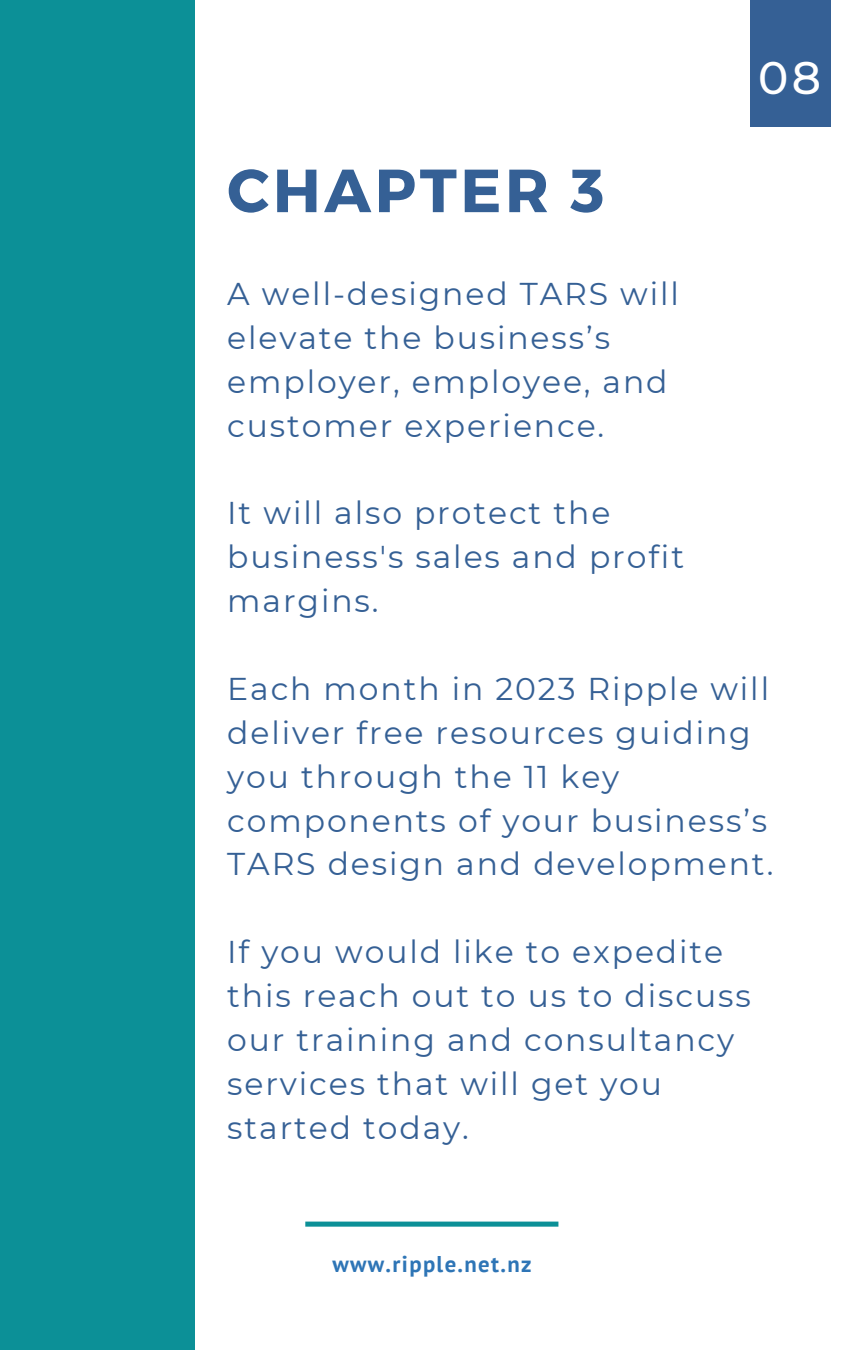
<style>
.page{position:relative;width:864px;height:1350px;background:#fff}
.page>*{position:absolute;margin:0;border:0;box-sizing:border-box;transform-origin:0 0}
.t1{font:700 60.75px "Montserrat";letter-spacing:.06em;color:#356095}
.t2{font:500 45.45px "Montserrat";color:#fff}
.t3{font:31.5px/43.9px "Montserrat";letter-spacing:.06em;color:#356095}
.t4{font:700 22.72px "PT Sans";letter-spacing:.06em;color:#2e75b6}
</style>
<div class="page">
<div style="left:0;top:0;width:194px;height:1350px;background:#0c9097"></div>
<div style="left:750px;top:0;width:80px;height:127px;background:#356095"></div>
<div style="left:305px;top:1222px;width:253px;height:5px;background:#0c9097"></div>
<h1 class="t1" style="left:227px;top:151px;width:379px">CHAPTER 3</h1>
<p class="t3" style="left:227px;top:272px;width:453px">A well-designed TARS will elevate the business’s employer, employee, and customer experience.</p>
<p class="t3" style="left:227px;top:491px;width:458px">It will also protect the business's sales and profit margins.</p>
<h2 class="t2" style="left:758px;top:50px;width:65px">08</h2>
<p class="t3" style="left:227px;top:667px;width:548px">Each month in 2023 Ripple will deliver free resources guiding you through the 11 key components of your business’s<br>TARS design and development.</p>
<p class="t3" style="left:227px;top:930px;width:525px">If you would like to expedite this reach out to us to discuss our training and consultancy services that will get you started today.</p>
<p class="t4" style="left:332px;top:1249px;width:201px">www.ripple.net.nz</p>
</div>
